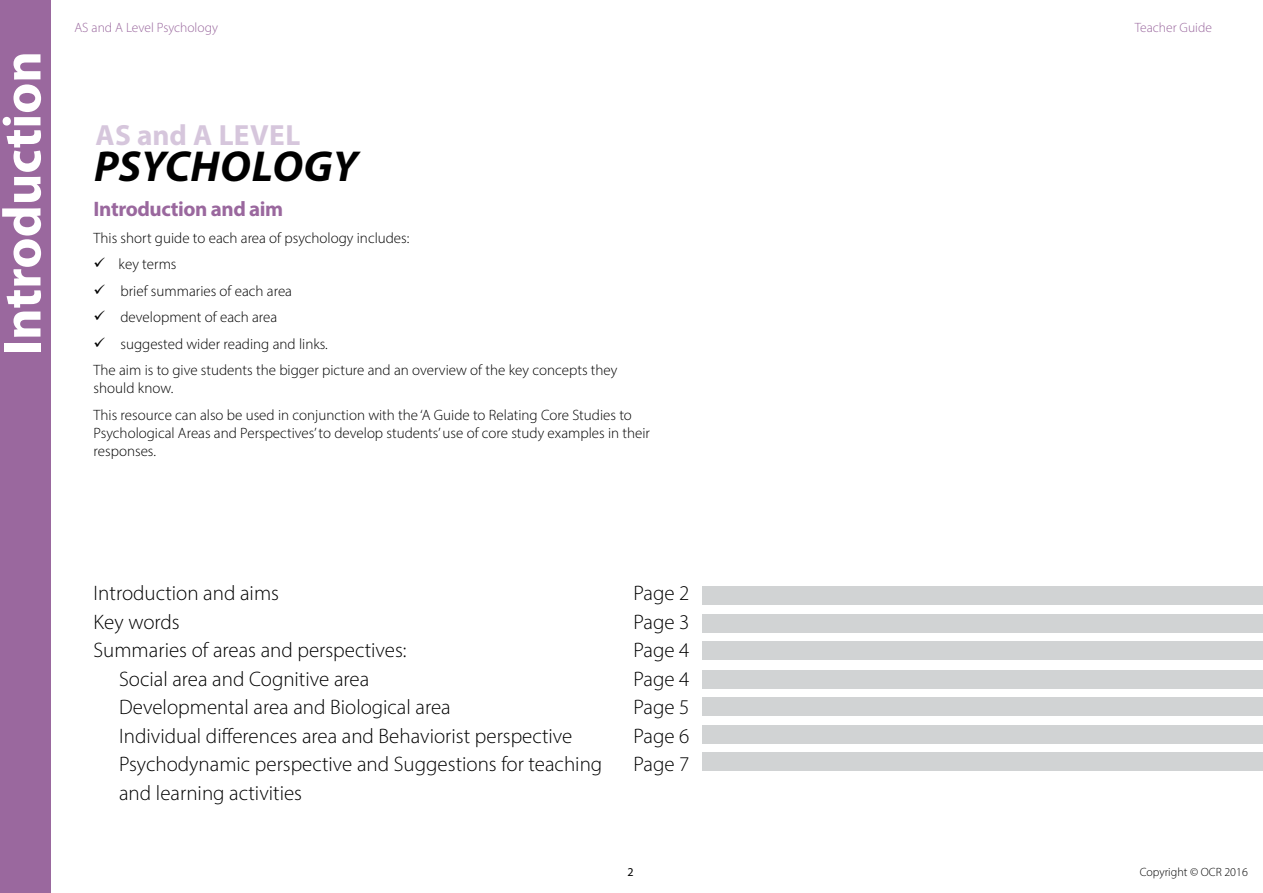
<style>
.page{position:relative;width:1263px;height:893px;background:#fff}
.page>*{position:absolute;margin:0;border:0;box-sizing:border-box;transform-origin:0 0}
.t1{font:700 54px "Myriad Pro";color:#fff}
.t2{font:italic 700 43.5px "Myriad Pro";letter-spacing:.01em;color:#000}
.AS_and_A_Level_inner{font:700 29.25px "Myriad Pro";letter-spacing:.015em;color:#d6c6dc}
.Contents{font:300 21px "Myriad Pro";color:#000}
.TConc_Body{font:700 21px "Myriad Pro";letter-spacing:-.02em;color:#9a689e}
.TConc_Body-2{font:300 15px/18px "Myriad Pro";color:#000}
.t3{font:300 13.5px "Myriad Pro";color:#9a689e}
.t4{font:300 12px "Myriad Pro";color:#000}
.t5{font:12px "Myriad Pro";color:#000}
</style>
<div class="page">
<div style="left:0;top:0;width:51px;height:893px;background:#9a689e"></div>
<div style="left:703px;top:586px;width:560px;height:19px;background:#d1d3d4"></div>
<div style="left:703px;top:670px;width:560px;height:19px;background:#d1d3d4"></div>
<div style="left:703px;top:697px;width:560px;height:19px;background:#d1d3d4"></div>
<div style="left:703px;top:614px;width:560px;height:19px;background:#d1d3d4"></div>
<div style="left:703px;top:641px;width:560px;height:19px;background:#d1d3d4"></div>
<div style="left:703px;top:725px;width:560px;height:19px;background:#d1d3d4"></div>
<div style="left:703px;top:752px;width:560px;height:19px;background:#d1d3d4"></div>
<h1 class="t1" style="left:-13px;top:355px;width:306px;rotate:-90deg">Introduction</h1>
<p class="t3" style="left:74px;top:20px;width:145px">AS and A Level Psychology</p>
<p class="t3" style="left:1135px;top:20px;width:79px">Teacher Guide</p>
<p class="AS_and_A_Level_inner" style="left:95px;top:116px;width:207px">AS and A LEVEL</p>
<p class="t2" style="left:94px;top:138px;width:265px">PSYCHOLOGY</p>
<p class="TConc_Body" style="left:94px;top:195px;width:191px">Introduction and aim</p>
<p class="TConc_Body-2" style="left:94px;top:228px;width:317px">This short guide to each area of psychology includes:</p>
<p class="TConc_Body-2" style="left:94px;top:255px;width:84px">✓ key terms</p>
<p class="TConc_Body-2" style="left:94px;top:281px;width:200px">✓ brief summaries of each area</p>
<p class="TConc_Body-2" style="left:94px;top:308px;width:185px">✓ development of each area</p>
<p class="TConc_Body-2" style="left:94px;top:334px;width:236px">✓ suggested wider reading and links.</p>
<p class="TConc_Body-2" style="left:94px;top:361px;width:525px">The aim is to give students the bigger picture and an overview of the key concepts they should know.</p>
<p class="TConc_Body-2" style="left:94px;top:406px;width:558px">This resource can also be used in conjunction with the ‘A Guide to Relating Core Studies to<br>Psychological Areas and Perspectives’ to develop students’ use of core study examples in their responses.</p>
<p class="Contents" style="left:94px;top:581px;width:187px">Introduction and aims</p>
<p class="Contents" style="left:633px;top:581px;width:57px">Page 2</p>
<p class="Contents" style="left:94px;top:609px;width:88px">Key words</p>
<p class="Contents" style="left:634px;top:609px;width:57px">Page 3</p>
<p class="Contents" style="left:94px;top:638px;width:314px">Summaries of areas and perspectives:</p>
<p class="Contents" style="left:634px;top:638px;width:57px">Page 4</p>
<p class="Contents" style="left:119px;top:666px;width:252px">Social area and Cognitive area</p>
<p class="Contents" style="left:634px;top:666px;width:57px">Page 4</p>
<p class="Contents" style="left:119px;top:695px;width:333px">Developmental area and Biological area</p>
<p class="Contents" style="left:634px;top:695px;width:57px">Page 5</p>
<p class="Contents" style="left:119px;top:723px;width:455px">Individual differences area and Behaviorist perspective</p>
<p class="Contents" style="left:634px;top:723px;width:57px">Page 6</p>
<p class="Contents" style="left:119px;top:752px;width:485px">Psychodynamic perspective and Suggestions for teaching</p>
<p class="Contents" style="left:634px;top:752px;width:57px">Page 7</p>
<p class="Contents" style="left:119px;top:780px;width:185px">and learning activities</p>
<p class="t5" style="left:627px;top:865px;width:8px">2</p>
<p class="t4" style="left:1140px;top:865px;width:110px">Copyright © OCR 2016</p>
</div>
